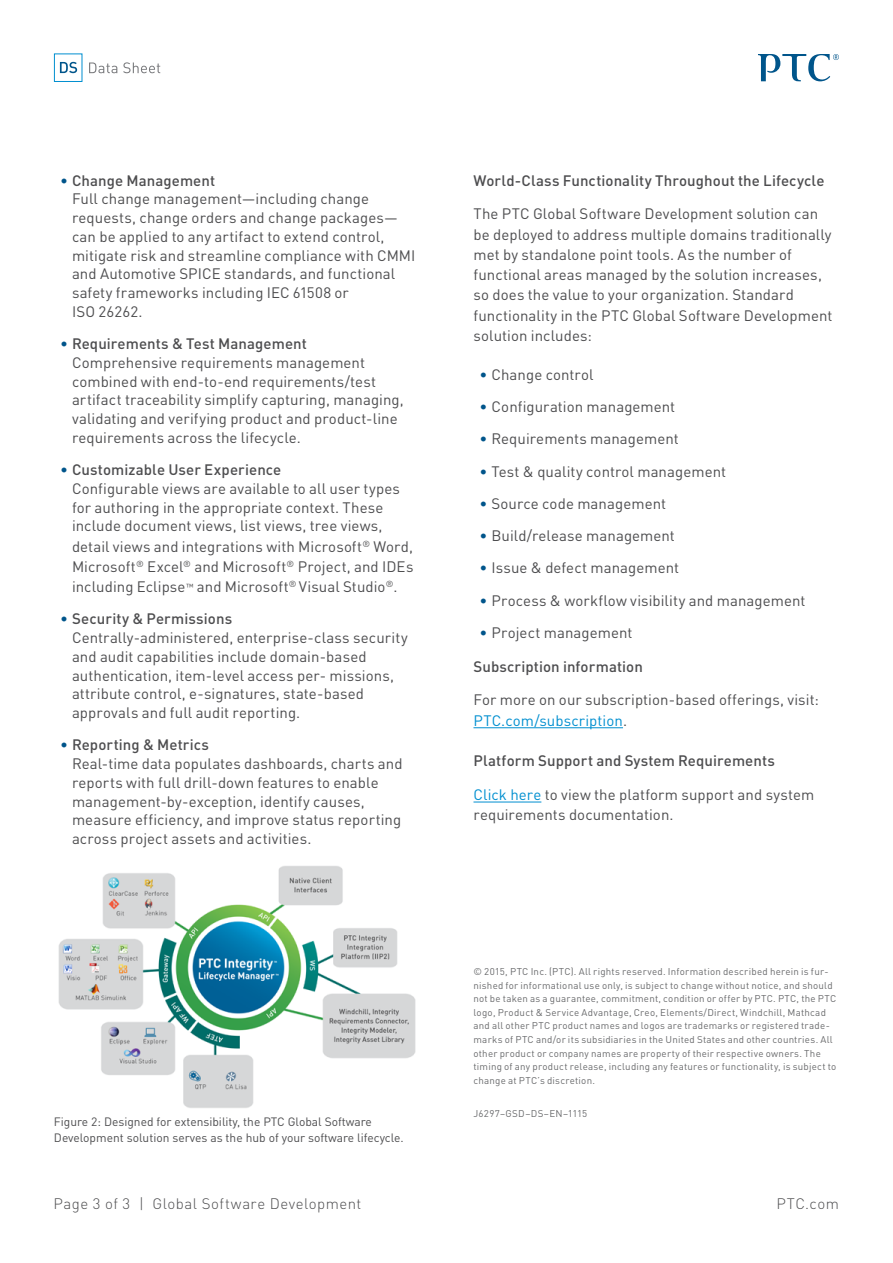
<style>
.page{position:relative;width:893px;height:1263px;background:#fff}
.page>*{position:absolute;margin:0;border:0;box-sizing:border-box;transform-origin:0 0}
.t1{font:15px/18.8px "DIN Pro";letter-spacing:.005em;color:#4d4d4f}
.t2{font:500 15px "DIN Pro";letter-spacing:.005em;color:#4d4d4f}
.t3{font:300 15px "DIN Pro";letter-spacing:.03em;color:#4d4d4f}
.t4{font:12px/16.5px "DIN Pro";color:#4d4d4f}
.t5{font:9.75px/13.5px "DIN Pro";letter-spacing:.025em;color:#696a6c}
.s1{color:#00558b}
.s2{font-weight:500}
.s3{font-size:8.7px}
.s4{color:#008fd0}
</style>
<div class="page">
<svg style="left:758px;top:54px;width:81px;height:28px"></svg>
<svg style="left:89px;top:62px;width:28px;height:11px"></svg>
<svg style="left:123px;top:62px;width:37px;height:11px"></svg>
<svg style="left:54px;top:53px;width:29px;height:29px"></svg>
<hr style="left:473px;top:727px;width:150px;height:1px;background:#008fd0">
<hr style="left:473px;top:802px;width:68px;height:1px;background:#008fd0">
<img style="left:58px;top:866px;width:358px;height:242px">
<p class="t1" style="left:72px;top:169px;width:345px;text-indent:-12px"><span class="s1">•</span> <span class="s2">Change Management<br></span>Full change management—including change requests, change orders and change packages— can be applied to any artifact to extend control, mitigate risk and streamline compliance with CMMI and Automotive SPICE standards, and functional safety frameworks including IEC 61508 or<br>ISO 26262.</p>
<p class="t1" style="left:72px;top:333px;width:333px;text-indent:-12px"><span class="s1">•</span> <span class="s2">Requirements &amp; Test Management </span>Comprehensive requirements management combined with end-to-end requirements/test artifact traceability simplify capturing, managing, validating and verifying product and product-line requirements across the lifecycle.</p>
<p class="t1" style="left:72px;top:459px;width:330px;text-indent:-12px"><span class="s1">•</span> <span class="s2">Customizable User Experience<br></span>Configurable views are available to all user types for authoring in the appropriate context. These include document views, list views, tree views,</p>
<p class="t1" style="left:72px;top:535px;width:343px;line-height:20.2px;text-align:justify">detail views and integrations with Microsoft<sup>®</sup> Word, Microsoft<sup>®</sup> Excel<sup>®</sup> and Microsoft<sup>®</sup> Project, and IDEs including Eclipse<span class="s3">™</span> and Microsoft<sup>®</sup> Visual Studio<sup>®</sup>.</p>
<p class="t1" style="left:72px;top:608px;width:337px;text-indent:-12px"><span class="s1">•</span> <span class="s2">Security &amp; Permissions<br></span>Centrally-administered, enterprise-class security and audit capabilities include domain-based authentication, item-level access per- missions, attribute control, e-signatures, state-based approvals and full audit reporting.</p>
<p class="t1" style="left:72px;top:734px;width:332px;text-indent:-12px"><span class="s1">•</span> <span class="s2">Reporting &amp; Metrics<br></span>Real-time data populates dashboards, charts and reports with full drill-down features to enable management-by-exception, identify causes, measure efficiency, and improve status reporting across project assets and activities.</p>
<p class="t4" style="left:54px;top:1112px;width:351px">Figure 2: Designed for extensibility, the PTC Global Software<br>Development solution serves as the hub of your software lifecycle.</p>
<p class="t2" style="left:473px;top:168px;width:352px">World-Class Functionality Throughout the Lifecycle</p>
<p class="t1" style="left:473px;top:202px;width:361px;line-height:20.2px">The PTC Global Software Development solution can be deployed to address multiple domains traditionally met by standalone point tools. As the number of functional areas managed by the solution increases, so does the value to your organization. Standard functionality in the PTC Global Software Development solution includes:</p>
<p class="t1" style="left:479px;top:364px;width:115px"><span class="s1">•</span> Change control</p>
<p class="t1" style="left:479px;top:396px;width:197px"><span class="s1">•</span> Configuration management</p>
<p class="t1" style="left:479px;top:428px;width:201px"><span class="s1">•</span> Requirements management</p>
<p class="t1" style="left:479px;top:460px;width:248px"><span class="s1">•</span> Test &amp; quality control management</p>
<p class="t1" style="left:479px;top:493px;width:188px"><span class="s1">•</span> Source code management</p>
<p class="t1" style="left:479px;top:525px;width:197px"><span class="s1">•</span> Build/release management</p>
<p class="t1" style="left:479px;top:557px;width:201px"><span class="s1">•</span> Issue &amp; defect management</p>
<p class="t1" style="left:479px;top:589px;width:327px"><span class="s1">•</span> Process &amp; workflow visibility and management</p>
<p class="t1" style="left:479px;top:622px;width:154px"><span class="s1">•</span> Project management</p>
<p class="t2" style="left:473px;top:654px;width:171px">Subscription information</p>
<p class="t1" style="left:473px;top:688px;width:347px;line-height:20.2px">For more on our subscription-based offerings, visit:<br><span class="s4">PTC.com/subscription</span>.</p>
<p class="t2" style="left:473px;top:749px;width:303px">Platform Support and System Requirements</p>
<p class="t1" style="left:473px;top:783px;width:342px;line-height:20.2px"><span class="s4">Click here</span> to view the platform support and system requirements documentation.</p>
<p class="t5" style="left:473px;top:964px;width:364px">© 2015, PTC Inc. (PTC). All rights reserved. Information described herein is fur&shy;nished for informational use only, is subject to change without notice, and should not be taken as a guarantee, commitment, condition or offer by PTC. PTC, the PTC logo, Product &amp; Service Advantage, Creo, Elements/Direct, Windchill, Mathcad and all other PTC product names and logos are trademarks or registered trade&shy;marks of PTC and/or its subsidiaries in the United States and other countries. All other product or company names are property of their respective owners. The timing of any product release, including any features or functionality, is subject to change at PTC’s discretion.</p>
<p class="t5" style="left:473px;top:1106px;width:115px">J6297–GSD–DS–EN–1115</p>
<p class="t3" style="left:53px;top:1192px;width:309px">Page 3 of 3 | Global Software Development</p>
<p class="t3" style="left:776px;top:1192px;width:64px">PTC.com</p>
</div>
